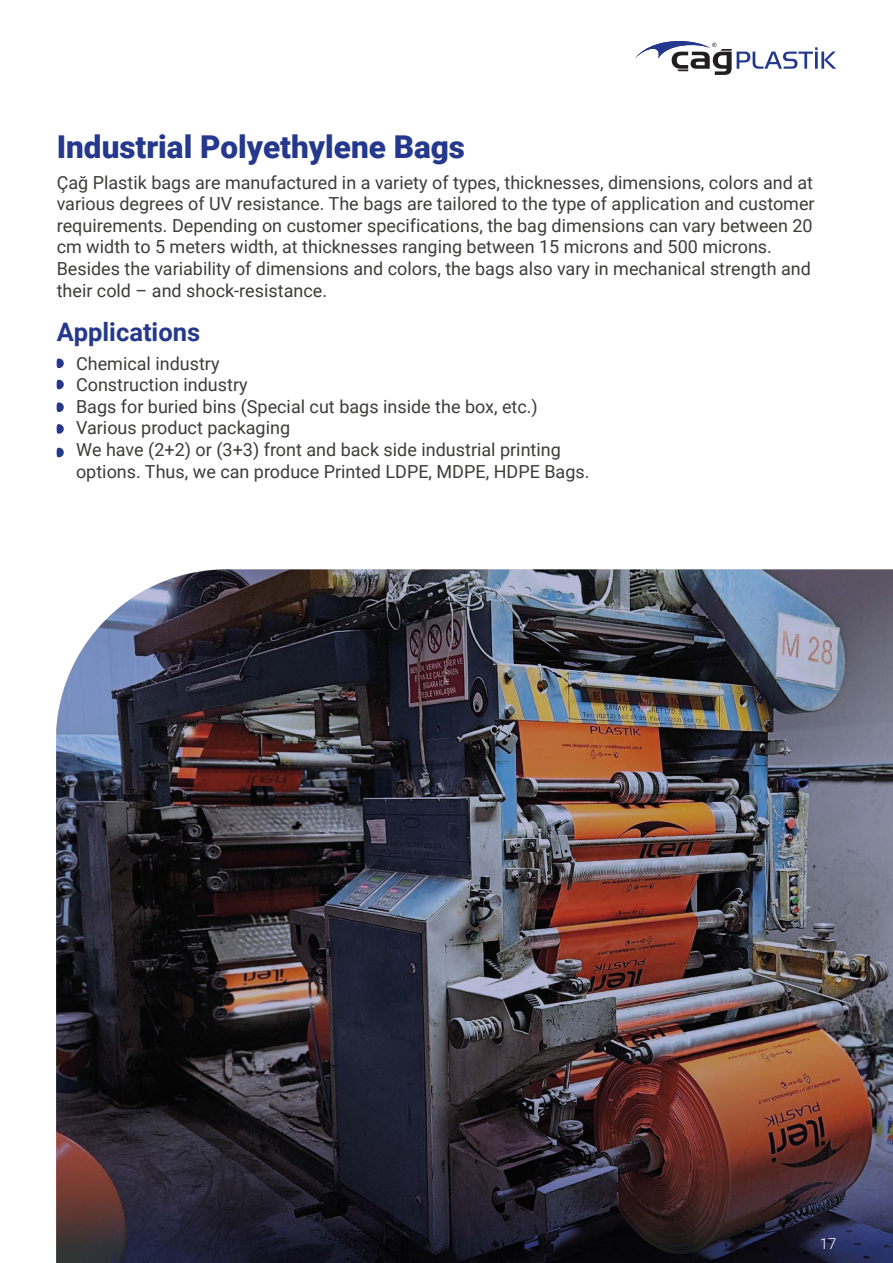
<style>
.page{position:relative;width:893px;height:1263px;background:#fff}
.page>*{position:absolute;margin:0;border:0;box-sizing:border-box;transform-origin:0 0}
.t1{font:900 31.5px "Roboto";color:#24388d}
.t2{font:700 25.5px "Roboto";color:#24388d}
.t3{font:18px/21.6px "Roboto";color:#3c3c3b}
.t4{font:300 15px "Roboto";color:#fff}
</style>
<div class="page">
<img style="left:57px;top:569px;width:836px;height:694px">
<svg style="left:635px;top:41px;width:201px;height:34px"></svg>
<svg style="left:56px;top:358px;width:8px;height:10px"></svg>
<svg style="left:56px;top:380px;width:8px;height:9px"></svg>
<svg style="left:56px;top:402px;width:8px;height:10px"></svg>
<svg style="left:56px;top:424px;width:8px;height:10px"></svg>
<svg style="left:56px;top:448px;width:8px;height:9px"></svg>
<h1 class="t1" style="left:57px;top:125px;width:410px">Industrial Polyethylene Bags</h1>
<p class="t3" style="left:57px;top:171px;width:759px">Çağ Plastik bags are manufactured in a variety of types, thicknesses, dimensions, colors and at various degrees of UV resistance. The bags are tailored to the type of application and customer requirements. Depending on customer specifications, the bag dimensions can vary between 20 cm width to 5 meters width, at thicknesses ranging between 15 microns and 500 microns.<br>Besides the variability of dimensions and colors, the bags also vary in mechanical strength and their cold – and shock-resistance.</p>
<h2 class="t2" style="left:57px;top:314px;width:145px">Applications</h2>
<p class="t3" style="left:76px;top:352px;width:515px">Chemical industry<br>Construction industry<br>Bags for buried bins (Special cut bags inside the box, etc.)<br>Various product packaging<br>We have (2+2) or (3+3) front and back side industrial printing options. Thus, we can produce Printed LDPE, MDPE, HDPE Bags.</p>
<p class="t4" style="left:820px;top:1233px;width:18px">17</p>
</div>
